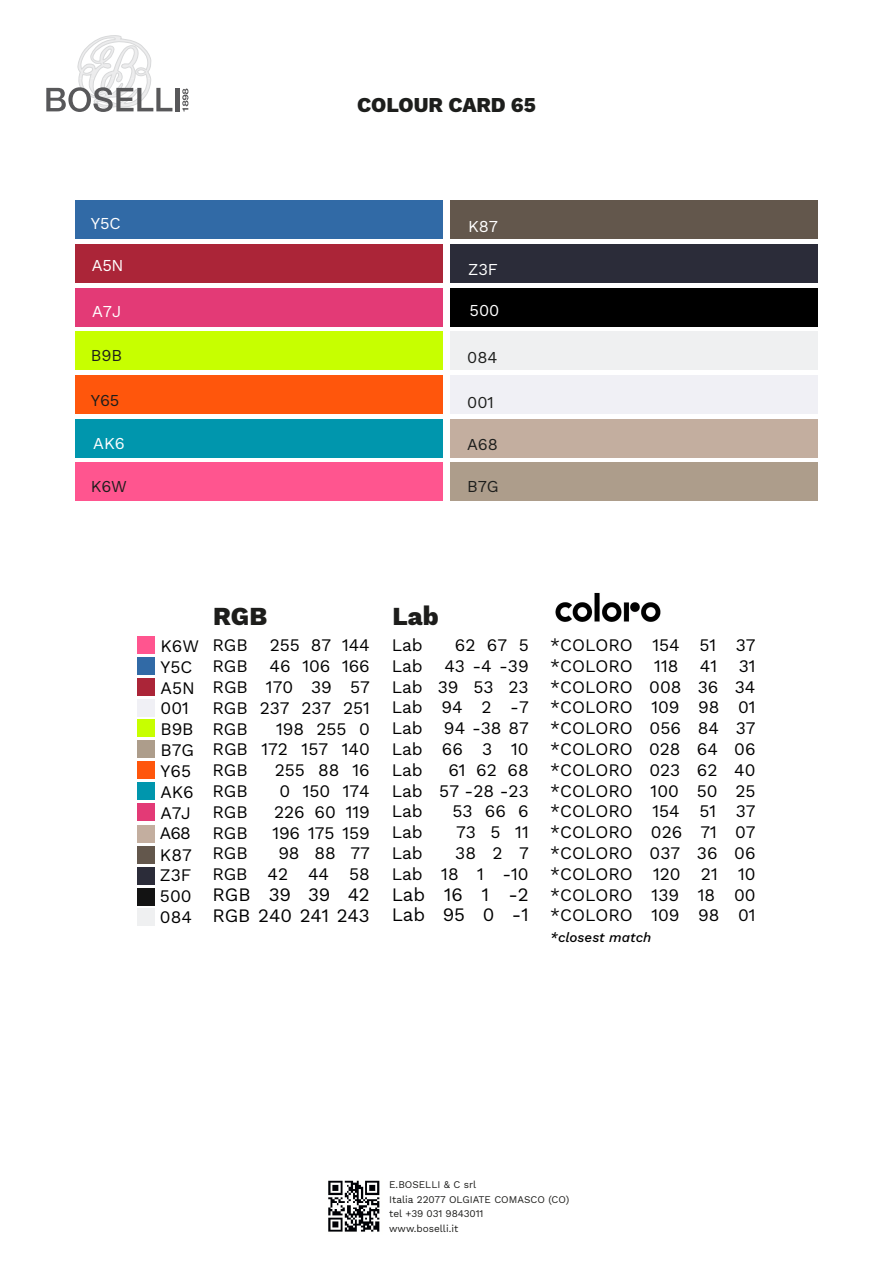
<style>
.page{position:relative;width:893px;height:1263px;background:#fff}
.page>*{position:absolute;margin:0;border:0;box-sizing:border-box;transform-origin:0 0}
.t1{font:800 25.5px "Work Sans";color:#1d1d1b}
.t2{font:800 20.85px "Work Sans";color:#1d1e1c}
.t3{font:18.75px/20.9px "Work Sans";letter-spacing:-.005em;color:#000}
.t4{font:17.4px/20.9px "Work Sans";color:#000;text-align:justify}
.t5{font:16.35px "Work Sans";letter-spacing:-.01em;color:#1d1e1c}
.t6{font:16.35px "Work Sans";letter-spacing:-.01em;color:#fff}
.t7{font:italic 500 13.5px "Work Sans";color:#000}
.t8{font:10.05px/14.4px "Work Sans";color:#1d1d1b}
</style>
<div class="page">
<div style="left:137px;top:636px;width:18px;height:18px;background:#ff558f"></div>
<div style="left:137px;top:657px;width:18px;height:18px;background:#316aa6"></div>
<div style="left:137px;top:678px;width:18px;height:18px;background:#ab2538"></div>
<div style="left:137px;top:698px;width:18px;height:18px;background:#f0f0f5"></div>
<div style="left:137px;top:719px;width:18px;height:18px;background:#c7ff00"></div>
<div style="left:137px;top:740px;width:18px;height:18px;background:#ad9d8b"></div>
<div style="left:137px;top:761px;width:18px;height:18px;background:#ff560c"></div>
<div style="left:137px;top:782px;width:18px;height:18px;background:#0096ad"></div>
<div style="left:137px;top:803px;width:18px;height:18px;background:#e33a76"></div>
<div style="left:137px;top:825px;width:18px;height:17px;background:#c3ae9f"></div>
<div style="left:137px;top:846px;width:18px;height:18px;background:#63574c"></div>
<div style="left:137px;top:867px;width:18px;height:18px;background:#2b2c39"></div>
<div style="left:137px;top:887px;width:18px;height:18px;background:#131313"></div>
<div style="left:137px;top:908px;width:18px;height:18px;background:#eff0f1"></div>
<img style="left:328px;top:1180px;width:52px;height:52px">
<div style="left:450px;top:419px;width:368px;height:38px;background:#c3ae9f"></div>
<div style="left:450px;top:331px;width:368px;height:39px;background:#eff0f1"></div>
<div style="left:450px;top:375px;width:368px;height:39px;background:#f0f0f5"></div>
<div style="left:75px;top:462px;width:368px;height:39px;background:#ff558f"></div>
<div style="left:75px;top:331px;width:368px;height:39px;background:#c7ff00"></div>
<div style="left:450px;top:462px;width:368px;height:39px;background:#ad9d8b"></div>
<div style="left:75px;top:375px;width:368px;height:39px;background:#ff560c"></div>
<div style="left:75px;top:201px;width:368px;height:38px;background:#316aa6"></div>
<div style="left:450px;top:288px;width:368px;height:38px;background:#000"></div>
<div style="left:75px;top:419px;width:368px;height:38px;background:#0096ad"></div>
<div style="left:450px;top:201px;width:368px;height:38px;background:#63574c"></div>
<div style="left:450px;top:244px;width:368px;height:39px;background:#2b2c39"></div>
<div style="left:75px;top:244px;width:368px;height:39px;background:#ab2538"></div>
<div style="left:75px;top:288px;width:368px;height:38px;background:#e33a76"></div>
<svg style="left:46px;top:35px;width:126px;height:77px"></svg>
<div style="left:175px;top:88px;width:5px;height:23px;background:#58585a"></div>
<svg style="left:182px;top:89px;width:6px;height:23px"></svg>
<img style="left:555px;top:592px;width:106px;height:30px">
<p class="t6" style="left:91px;top:211px;width:31px">Y5C</p>
<p class="t6" style="left:92px;top:253px;width:33px">A5N</p>
<p class="t6" style="left:92px;top:299px;width:31px">A7J</p>
<p class="t5" style="left:91px;top:343px;width:33px">B9B</p>
<p class="t5" style="left:91px;top:388px;width:30px">Y65</p>
<p class="t6" style="left:93px;top:431px;width:33px">AK6</p>
<p class="t5" style="left:91px;top:474px;width:38px">K6W</p>
<p class="t2" style="left:357px;top:89px;width:180px">COLOUR CARD 65</p>
<p class="t6" style="left:468px;top:214px;width:31px">K87</p>
<p class="t6" style="left:468px;top:257px;width:31px">Z3F</p>
<p class="t6" style="left:470px;top:298px;width:31px">500</p>
<p class="t5" style="left:467px;top:345px;width:32px">084</p>
<p class="t5" style="left:467px;top:390px;width:28px">001</p>
<p class="t5" style="left:467px;top:432px;width:32px">A68</p>
<p class="t5" style="left:467px;top:474px;width:33px">B7G</p>
<h1 class="t1" style="left:213px;top:597px;width:55px">RGB</h1>
<h1 class="t1" style="left:392px;top:597px;width:48px">Lab</h1>
<p class="t4" style="left:160px;top:635px;width:41px;text-align:left">K6W<br>Y5C<br>A5N<br>001<br>B9B<br>B7G<br>Y65<br>AK6<br>A7J<br>A68<br>K87<br>Z3F<br>500<br>084</p>
<p class="t4" style="left:213px;top:634px;width:37px">RGB</p>
<p class="t4" style="left:270px;top:634px;width:101px">255 87 144</p>
<p class="t4" style="left:213px;top:655px;width:37px">RGB</p>
<p class="t4" style="left:213px;top:655px;width:159px;text-indent:57px">46 106 166<br>RGB 170 39 57<br>RGB 237 237 251<br>RGB</p>
<p class="t4" style="left:213px;top:717px;width:159px;text-indent:64px">198 255 0<br>RGB 172 157 140<br>RGB</p>
<p class="t4" style="left:275px;top:759px;width:97px">255 88 16</p>
<p class="t4" style="left:213px;top:780px;width:37px">RGB</p>
<p class="t4" style="left:279px;top:780px;width:92px">0 150 174</p>
<p class="t4" style="left:213px;top:801px;width:37px">RGB</p>
<p class="t4" style="left:274px;top:801px;width:97px">226 60 119</p>
<p class="t4" style="left:213px;top:821px;width:37px">RGB</p>
<p class="t4" style="left:272px;top:821px;width:99px">196 175 159</p>
<p class="t4" style="left:213px;top:842px;width:37px">RGB</p>
<p class="t4" style="left:213px;top:842px;width:159px;text-align:right">98 88 77<br>RGB 42 44 58</p>
<p class="t3" style="left:213px;top:883px;width:159px">RGB 39 39 42<br>RGB 240 241 243</p>
<p class="t4" style="left:392px;top:634px;width:33px">Lab</p>
<p class="t4" style="left:392px;top:634px;width:139px;text-indent:63px">62 67 5<br>Lab 43 -4 -39<br>Lab 39 53 23<br>Lab 94 2 -7<br>Lab 94 -38 87<br>Lab 66 3 10<br>Lab</p>
<p class="t4" style="left:392px;top:759px;width:139px;text-indent:57px">61 62 68<br>Lab 57 -28 -23<br>Lab</p>
<p class="t4" style="left:452px;top:800px;width:78px">53 66 6</p>
<p class="t4" style="left:392px;top:821px;width:33px">Lab</p>
<p class="t4" style="left:456px;top:821px;width:74px">73 5 11</p>
<p class="t4" style="left:392px;top:842px;width:33px">Lab</p>
<p class="t4" style="left:392px;top:842px;width:139px;text-align:right">38 2 7<br>Lab 18 1 -10</p>
<p class="t3" style="left:392px;top:883px;width:139px">Lab 16 1 -2<br>Lab 95 0 -1</p>
<p class="t4" style="left:550px;top:634px;width:207px">*COLORO 154 51 37 *COLORO 118 41 31 *COLORO 008 36 34 *COLORO 109 98 01 *COLORO 056 84 37 *COLORO 028 64 06 *COLORO 023 62 40 *COLORO 100 50 25 *COLORO 154 51 37 *COLORO 026 71 07 *COLORO 037 36 06 *COLORO 120 21 10 *COLORO 139 18 00 *COLORO 109 98 01</p>
<p class="t7" style="left:550px;top:927px;width:102px">*closest match</p>
<p class="t8" style="left:389px;top:1177px;width:181px">E.BOSELLI &amp; C srl<br>Italia 22077 OLGIATE COMASCO (CO) tel +39 031 9843011<br>www.boselli.it</p>
</div>
